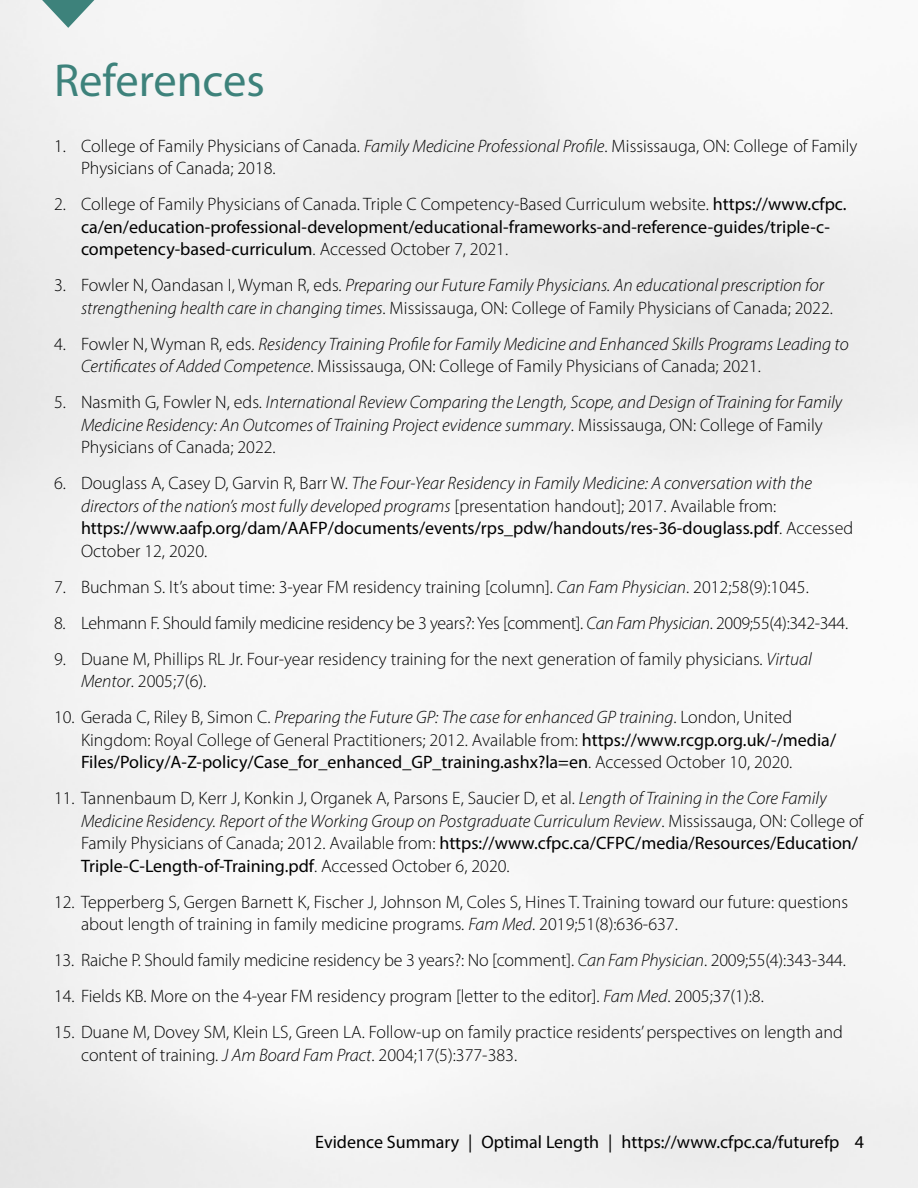
<style>
.page{position:relative;width:918px;height:1188px;background:#fff}
.page>*{position:absolute;margin:0;border:0;box-sizing:border-box;transform-origin:0 0}
.t1{font:46.5px "Myriad Pro";color:#3d827b}
.t2{font:300 18px/22.5px "Myriad Pro";color:#000}
.t3{font:italic 300 18px/22.5px "Myriad Pro";color:#000}
.t4{font:18px/22.5px "Myriad Pro";color:#000}
.t5{font:300 18px "Myriad Pro";letter-spacing:-.02em;color:#000}
.s1{font-style:italic}
.s2{font-weight:300}
.s3{font-style:normal}
.s4{font-weight:400;font-style:normal}
.s5{font-weight:400}
</style>
<div class="page">
<svg style="left:42px;top:0;width:52px;height:28px"></svg>
<img style="left:917px;top:441px;width:1px;height:747px">
<h2 class="t1" style="left:54px;top:51px;width:212px">References</h2>
<p class="t2" style="left:81px;top:134px;width:778px;text-indent:-27px">1. College of Family Physicians of Canada. <span class="s1">Family Medicine Professional Profile</span>. Mississauga, ON: College of Family<br>Physicians of Canada; 2018.</p>
<p class="t4" style="left:81px;top:193px;width:767px;text-indent:-27px"><span class="s2">2. College of Family Physicians of Canada. Triple C Competency-Based Curriculum website.</span> https://www.cfpc. ca/en/education-professional-development/educational-frameworks-and-reference-guides/triple-c&shy;competency-based-curriculum<span class="s2">. Accessed October 7, 2021.</span></p>
<p class="t3" style="left:81px;top:274px;width:754px;text-indent:-27px"><span class="s3">3. Fowler N, Oandasan I, Wyman R, eds.</span> Preparing our Future Family Physicians. An educational prescription for strengthening health care in changing times<span class="s3">. Mississauga, ON: College of Family Physicians of Canada; 2022.</span></p>
<p class="t3" style="left:81px;top:332px;width:769px;text-indent:-27px"><span class="s3">4. Fowler N, Wyman R, eds.</span> Residency Training Profile for Family Medicine and Enhanced Skills Programs Leading to<br>Certificates of Added Competence<span class="s3">. Mississauga, ON: College of Family Physicians of Canada; 2021.</span></p>
<p class="t3" style="left:81px;top:391px;width:763px;text-indent:-27px"><span class="s3">5. Nasmith G, Fowler N, eds.</span> International Review Comparing the Length, Scope, and Design of Training for Family<br>Medicine Residency: An Outcomes of Training Project evidence summary<span class="s3">. Mississauga, ON: College of Family<br>Physicians of Canada; 2022.</span></p>
<p class="t3" style="left:81px;top:472px;width:774px;text-indent:-27px"><span class="s3">6. Douglass A, Casey D, Garvin R, Barr W.</span> The Four-Year Residency in Family Medicine: A conversation with the directors of the nation’s most fully developed programs <span class="s3">[presentation handout]; 2017. Available from: </span><span class="s4">https://www.aafp.org/dam/AAFP/documents/events/rps_pdw/handouts/res-36-douglass.pdf</span><span class="s3">. Accessed October 12, 2020.</span></p>
<p class="t2" style="left:54px;top:575px;width:756px">7. Buchman S. It’s about time: 3-year FM residency training [column]. <span class="s1">Can Fam Physician</span>. 2012;58(9):1045.</p>
<p class="t5" style="left:54px;top:612px;width:796px">8. Lehmann F. Should family medicine residency be 3 years?: Yes [comment]. <span class="s1">Can Fam Physician</span>. 2009;55(4):342-344.</p>
<p class="t2" style="left:81px;top:647px;width:732px;text-indent:-27px">9. Duane M, Phillips RL Jr. Four-year residency training for the next generation of family physicians. <span class="s1">Virtual<br>Mentor</span>. 2005;7(6).</p>
<p class="t2" style="left:81px;top:706px;width:757px;text-indent:-27px">10. Gerada C, Riley B, Simon C. <span class="s1">Preparing the Future GP: The case for enhanced GP training</span>. London, United<br>Kingdom: Royal College of General Practitioners; 2012. Available from: <span class="s5">https://www.rcgp.org.uk/-/media/<br>Files/Policy/A-Z-policy/Case_for_enhanced_GP_training.ashx?la=en</span>. Accessed October 10, 2020.</p>
<p class="t2" style="left:81px;top:787px;width:784px;text-indent:-27px">11. Tannenbaum D, Kerr J, Konkin J, Organek A, Parsons E, Saucier D, et al. <span class="s1">Length of Training in the Core Family Medicine Residency. Report of the Working Group on Postgraduate Curriculum Review</span>. Mississauga, ON: College of Family Physicians of Canada; 2012. Available from: <span class="s5">https://www.cfpc.ca/CFPC/media/Resources/Education/ Triple-C-Length-of-Training.pdf</span>. Accessed October 6, 2020.</p>
<p class="t2" style="left:81px;top:890px;width:769px;text-indent:-27px">12. Tepperberg S, Gergen Barnett K, Fischer J, Johnson M, Coles S, Hines T. Training toward our future: questions about length of training in family medicine programs. <span class="s1">Fam Med</span>. 2019;51(8):636-637.</p>
<p class="t2" style="left:54px;top:949px;width:794px">13. Raiche P. Should family medicine residency be 3 years?: No [comment]. <span class="s1">Can Fam Physician</span>. 2009;55(4):343-344.</p>
<p class="t2" style="left:54px;top:985px;width:711px">14. Fields KB. More on the 4-year FM residency program [letter to the editor]. <span class="s1">Fam Med</span>. 2005;37(1):8.</p>
<p class="t2" style="left:81px;top:1021px;width:763px;text-indent:-27px">15. Duane M, Dovey SM, Klein LS, Green LA. Follow-up on family practice residents’ perspectives on length and content of training. <span class="s1">J Am Board Fam Pract</span>. 2004;17(5):377-383.</p>
<p class="t4" style="left:315px;top:1130px;width:550px">Evidence Summary | Optimal Length | https://www.cfpc.ca/futurefp 4</p>
</div>
